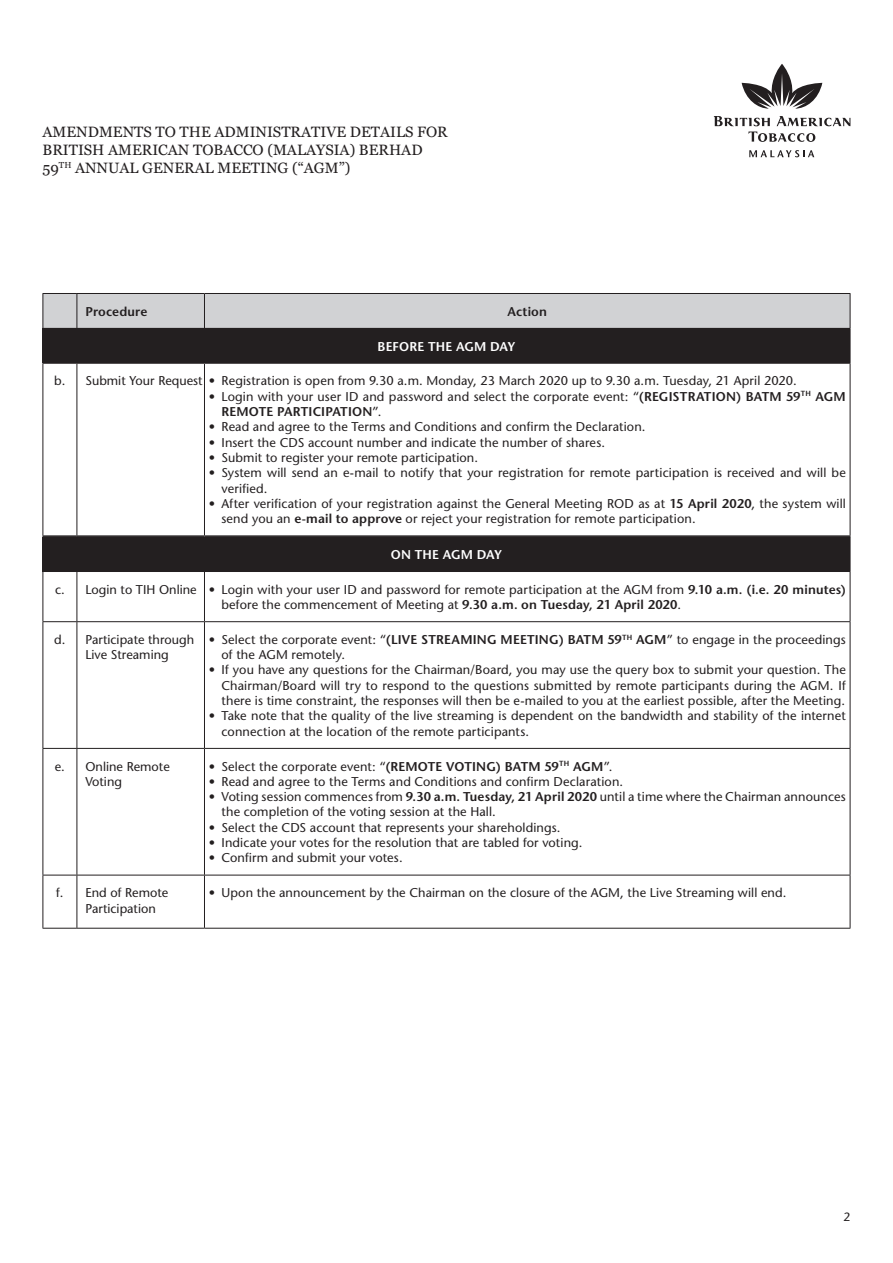
<style>
.page{position:relative;width:893px;height:1263px;background:#fff}
.page>*{position:absolute;margin:0;border:0;box-sizing:border-box;transform-origin:0 0}
.t1{font:15px/18px "Georgia";color:#231f20}
.t2{font:500 12.75px/15.3px "Stone Sans Std";letter-spacing:.01em;color:#231f20}
.t3{font:600 12.75px "Stone Sans Std";letter-spacing:.01em;color:#fff}
.t4{font:600 12.75px "Stone Sans Std";letter-spacing:.015em;color:#231f20}
.t5{font:500 12px "Stone Sans Std";color:#231f20}
.s1{font-weight:600}
</style>
<div class="page">
<svg style="left:748px;top:132px;width:67px;height:10px"></svg>
<svg style="left:714px;top:116px;width:56px;height:10px"></svg>
<svg style="left:777px;top:116px;width:73px;height:10px"></svg>
<svg style="left:742px;top:64px;width:80px;height:45px"></svg>
<svg style="left:749px;top:150px;width:65px;height:7px"></svg>
<div style="left:43px;top:537px;width:807px;height:34px;background:#231f20"></div>
<hr style="left:43px;top:571px;width:34px;height:1px;background:#231f20">
<hr style="left:77px;top:571px;width:127px;height:1px;background:#231f20">
<hr style="left:204px;top:571px;width:646px;height:1px;background:#231f20">
<hr style="left:43px;top:748px;width:34px;height:1px;background:#231f20">
<hr style="left:77px;top:748px;width:127px;height:1px;background:#231f20">
<hr style="left:204px;top:748px;width:646px;height:1px;background:#231f20">
<hr style="left:43px;top:875px;width:34px;height:1px;background:#231f20">
<hr style="left:77px;top:875px;width:127px;height:1px;background:#231f20">
<hr style="left:204px;top:875px;width:646px;height:1px;background:#231f20">
<hr style="left:43px;top:928px;width:34px;height:1px;background:#231f20">
<hr style="left:77px;top:928px;width:127px;height:1px;background:#231f20">
<hr style="left:204px;top:928px;width:646px;height:1px;background:#231f20">
<hr style="left:43px;top:536px;width:34px;height:1px;background:#231f20">
<hr style="left:77px;top:536px;width:127px;height:1px;background:#231f20">
<hr style="left:204px;top:536px;width:646px;height:1px;background:#231f20">
<hr style="left:43px;top:572px;width:1px;height:49px;background:#231f20">
<hr style="left:43px;top:622px;width:1px;height:126px;background:#231f20">
<hr style="left:43px;top:749px;width:1px;height:126px;background:#231f20">
<hr style="left:43px;top:875px;width:1px;height:53px;background:#231f20">
<hr style="left:204px;top:572px;width:1px;height:49px;background:#231f20">
<hr style="left:204px;top:622px;width:1px;height:126px;background:#231f20">
<hr style="left:204px;top:749px;width:1px;height:126px;background:#231f20">
<hr style="left:204px;top:875px;width:1px;height:53px;background:#231f20">
<hr style="left:77px;top:572px;width:1px;height:49px;background:#231f20">
<hr style="left:77px;top:622px;width:1px;height:126px;background:#231f20">
<hr style="left:77px;top:749px;width:1px;height:126px;background:#231f20">
<hr style="left:77px;top:875px;width:1px;height:53px;background:#231f20">
<hr style="left:43px;top:621px;width:34px;height:1px;background:#231f20">
<hr style="left:77px;top:621px;width:127px;height:1px;background:#231f20">
<hr style="left:204px;top:621px;width:646px;height:1px;background:#231f20">
<hr style="left:850px;top:537px;width:1px;height:34px;background:#231f20">
<hr style="left:850px;top:572px;width:1px;height:49px;background:#231f20">
<hr style="left:850px;top:622px;width:1px;height:126px;background:#231f20">
<hr style="left:850px;top:749px;width:1px;height:126px;background:#231f20">
<hr style="left:850px;top:875px;width:1px;height:53px;background:#231f20">
<div style="left:44px;top:294px;width:806px;height:34px;background:#d1d2d4"></div>
<div style="left:43px;top:328px;width:807px;height:35px;background:#231f20"></div>
<hr style="left:43px;top:363px;width:34px;height:1px;background:#231f20">
<hr style="left:77px;top:363px;width:127px;height:1px;background:#231f20">
<hr style="left:204px;top:363px;width:646px;height:1px;background:#231f20">
<hr style="left:43px;top:294px;width:1px;height:34px;background:#231f20">
<hr style="left:204px;top:294px;width:1px;height:34px;background:#231f20">
<hr style="left:77px;top:294px;width:1px;height:34px;background:#231f20">
<hr style="left:43px;top:364px;width:1px;height:171px;background:#231f20">
<hr style="left:204px;top:364px;width:1px;height:171px;background:#231f20">
<hr style="left:77px;top:364px;width:1px;height:171px;background:#231f20">
<hr style="left:43px;top:293px;width:34px;height:1px;background:#231f20">
<hr style="left:43px;top:535px;width:34px;height:1px;background:#231f20">
<hr style="left:77px;top:293px;width:127px;height:1px;background:#231f20">
<hr style="left:204px;top:293px;width:646px;height:1px;background:#231f20">
<hr style="left:77px;top:535px;width:127px;height:1px;background:#231f20">
<hr style="left:204px;top:535px;width:646px;height:1px;background:#231f20">
<hr style="left:850px;top:294px;width:1px;height:34px;background:#231f20">
<hr style="left:850px;top:329px;width:1px;height:34px;background:#231f20">
<hr style="left:850px;top:364px;width:1px;height:171px;background:#231f20">
<p class="t1" style="left:43px;top:123px;width:407px">AMENDMENTS TO THE ADMINISTRATIVE DETAILS FOR<br>BRITISH AMERICAN TOBACCO (MALAYSIA) BERHAD<br>59<sup>TH</sup> ANNUAL GENERAL MEETING (“AGM”)</p>
<p class="t4" style="left:85px;top:303px;width:63px">Procedure</p>
<p class="t4" style="left:507px;top:303px;width:41px">Action</p>
<p class="t3" style="left:377px;top:338px;width:139px">BEFORE THE AGM DAY</p>
<p class="t2" style="left:54px;top:373px;width:744px">b. Submit Your Request • Registration is open from 9.30 a.m. Monday, 23 March 2020 up to 9.30 a.m. Tuesday, 21 April 2020.</p>
<p class="t2" style="left:221px;top:389px;width:626px;text-indent:-13px">• Login with your user ID and password and select the corporate event: “<span class="s1">(REGISTRATION) BATM 59</span><sup>TH</sup> <span class="s1">AGM<br>REMOTE PARTICIPATION</span>”.</p>
<p class="t2" style="left:209px;top:419px;width:438px">• Read and agree to the Terms and Conditions and confirm the Declaration.</p>
<p class="t2" style="left:209px;top:434px;width:398px">• Insert the CDS account number and indicate the number of shares.</p>
<p class="t2" style="left:209px;top:450px;width:271px">• Submit to register your remote participation.</p>
<p class="t2" style="left:221px;top:465px;width:626px;text-indent:-13px">• System will send an e-mail to notify that your registration for remote participation is received and will be verified.</p>
<p class="t2" style="left:221px;top:496px;width:626px;text-indent:-13px">• After verification of your registration against the General Meeting ROD as at <span class="s1">15 April 2020</span>, the system will send you an <span class="s1">e-mail to approve</span> or reject your registration for remote participation.</p>
<p class="t3" style="left:391px;top:547px;width:113px">ON THE AGM DAY</p>
<p class="t2" style="left:55px;top:581px;width:792px;text-align:center">c. Login to TIH Online • Login with your user ID and password for remote participation at the AGM from <span class="s1">9.10 a.m. (i.e. 20 minutes) </span>before the commencement of Meeting at <span class="s1">9.30 a.m. on Tuesday, 21 April 2020</span>.</p>
<p class="t2" style="left:54px;top:632px;width:141px;text-align:center">d. Participate through<br>Live Streaming</p>
<p class="t2" style="left:221px;top:632px;width:626px;text-indent:-13px">• Select the corporate event: “<span class="s1">(LIVE STREAMING MEETING) BATM 59</span><sup>TH</sup> <span class="s1">AGM</span>” to engage in the proceedings of the AGM remotely.</p>
<p class="t2" style="left:221px;top:662px;width:626px;text-align:justify;text-indent:-13px">• If you have any questions for the Chairman/Board, you may use the query box to submit your question. The Chairman/Board will try to respond to the questions submitted by remote participants during the AGM. If there is time constraint, the responses will then be e-mailed to you at the earliest possible, after the Meeting.</p>
<p class="t2" style="left:221px;top:708px;width:626px;text-indent:-13px">• Take note that the quality of the live streaming is dependent on the bandwidth and stability of the internet connection at the location of the remote participants.</p>
<p class="t2" style="left:85px;top:758px;width:86px;text-indent:-31px">e. Online Remote<br>Voting</p>
<p class="t2" style="left:209px;top:758px;width:405px">• Select the corporate event: “<span class="s1">(REMOTE VOTING) BATM 59</span><sup>TH</sup> <span class="s1">AGM</span>”.</p>
<p class="t2" style="left:209px;top:774px;width:416px">• Read and agree to the Terms and Conditions and confirm Declaration.</p>
<p class="t2" style="left:221px;top:789px;width:626px;text-indent:-13px">• Voting session commences from <span class="s1">9.30 a.m. Tuesday, 21 April 2020</span> until a time where the Chairman announces the completion of the voting session at the Hall.</p>
<p class="t2" style="left:209px;top:820px;width:353px">• Select the CDS account that represents your shareholdings.</p>
<p class="t2" style="left:209px;top:835px;width:375px">• Indicate your votes for the resolution that are tabled for voting.</p>
<p class="t2" style="left:209px;top:850px;width:195px">• Confirm and submit your votes.</p>
<p class="t2" style="left:85px;top:885px;width:84px;text-indent:-29px">f. End of Remote<br>Participation</p>
<p class="t2" style="left:209px;top:885px;width:579px">• Upon the announcement by the Chairman on the closure of the AGM, the Live Streaming will end.</p>
<p class="t5" style="left:844px;top:1209px;width:8px">2</p>
</div>
